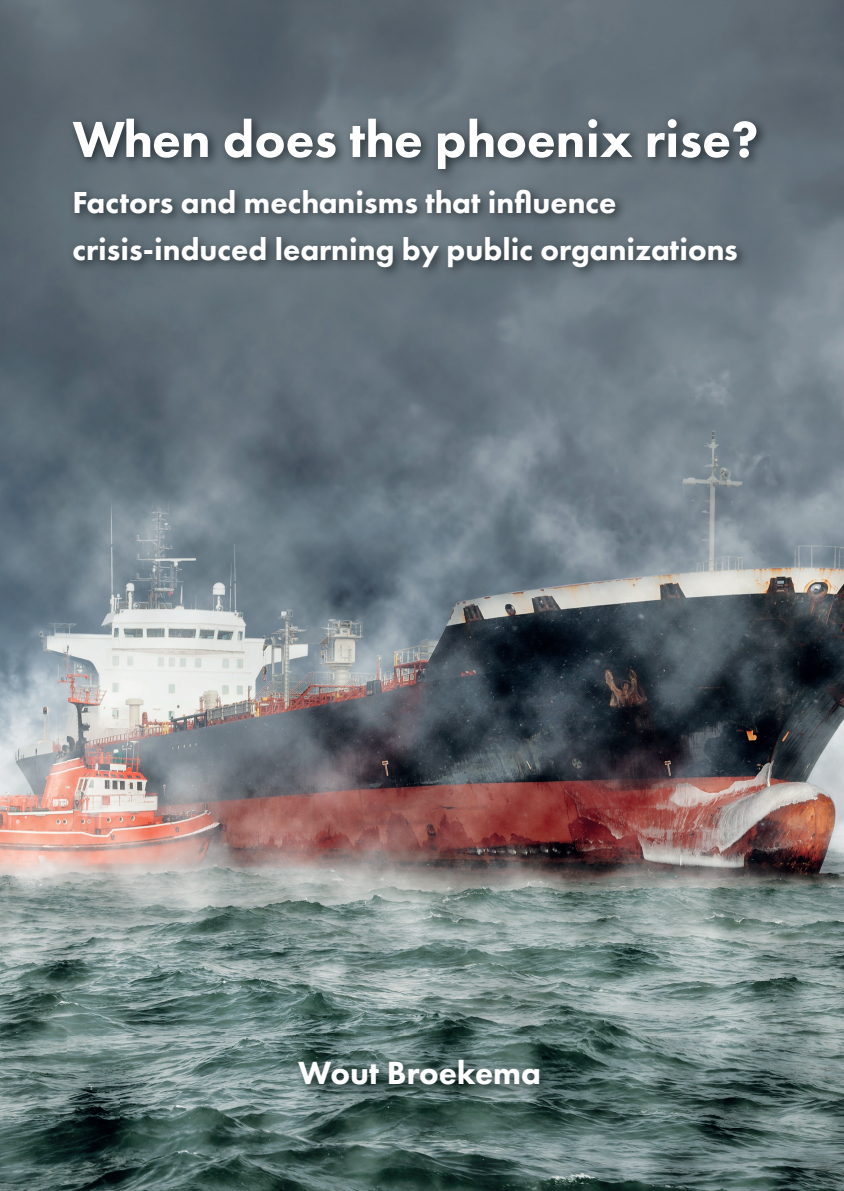
<style>
.page{position:relative;width:844px;height:1191px;background:#fff}
.page>*{position:absolute;margin:0;border:0;box-sizing:border-box;transform-origin:0 0}
.t1{font:800 52.5px "Futura PT";color:#fff}
.t2{font:800 33.25px "Futura PT";color:#fff}
.t3{font:800 31.5px/47.2px "Futura PT";color:#fff}
</style>
<div class="page">
<img style="left:0;top:0;width:843px;height:125px">
<img style="left:0;top:125px;width:120px;height:1066px">
<img style="left:723px;top:125px;width:120px;height:1066px">
<img style="left:120px;top:1098px;width:603px;height:93px">
<img style="left:68px;top:112px;width:701px;height:986px">
<img style="left:0;top:99px;width:1px;height:1003px">
<h1 class="t1" style="left:72px;top:107px;width:687px">When does the phoenix rise?</h1>
<p class="t3" style="left:72px;top:178px;width:666px">Factors and mechanisms that influence crisis-induced learning by public organizations</p>
<p class="t2" style="left:298px;top:1052px;width:244px">Wout Broekema</p>
</div>
